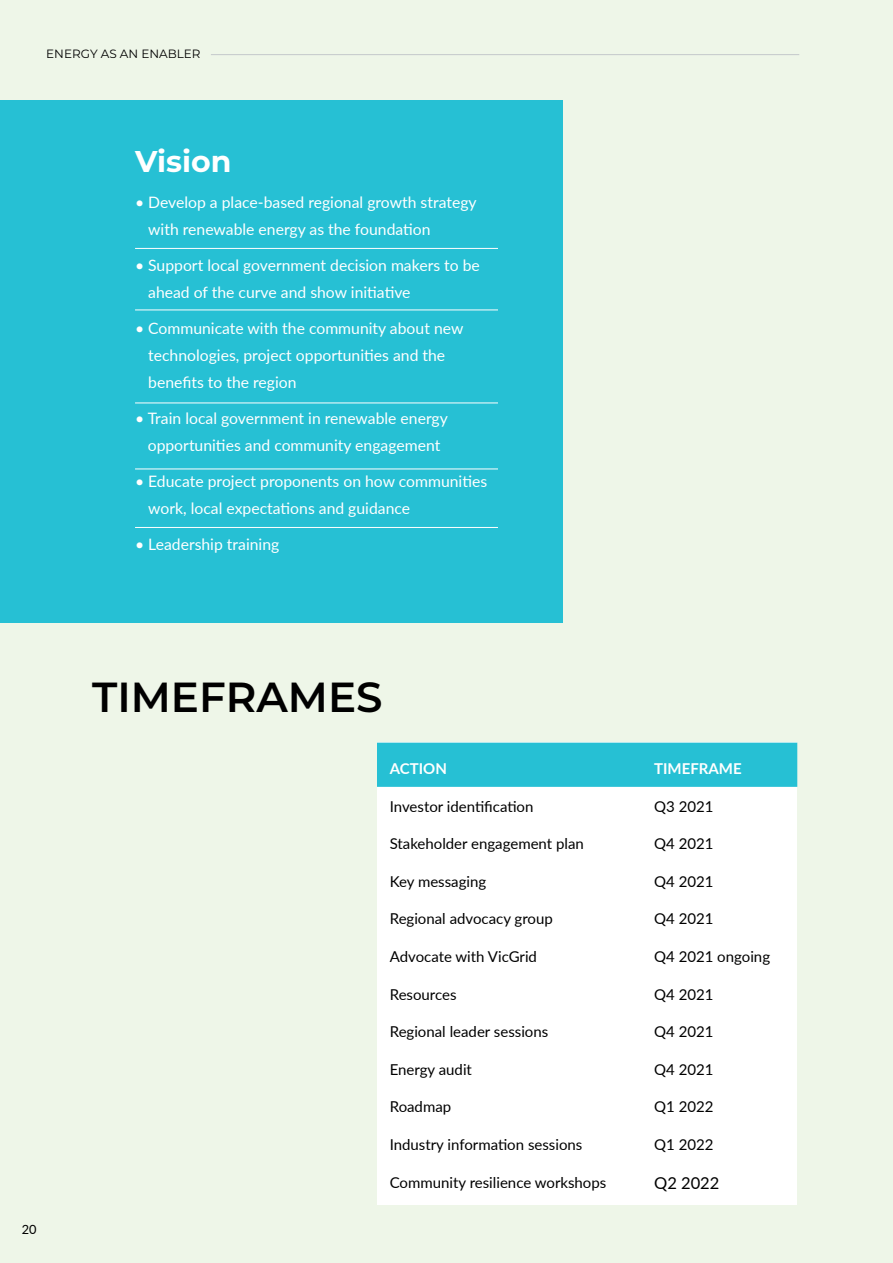
<style>
.page{position:relative;width:893px;height:1263px;background:#eef6e8}
.page>*{position:absolute;margin:0;border:0;box-sizing:border-box;transform-origin:0 0}
.t1{font:600 42px "Montserrat";color:#000}
.t2{font:700 30px "Montserrat";color:#fff}
.t3{font:16.5px "Lato";color:#000}
.t4{font:15.75px/27px "Lato";color:#fff}
.t5{font:15px "Lato";color:#000}
.t6{font:700 15px "Lato";color:#fff}
.t7{font:12.75px "Lato";color:#000}
.t8{font:12px "Montserrat";color:#000}
</style>
<div class="page">
<div style="left:0;top:100px;width:563px;height:522px;background:#26c0d4"></div>
<hr style="left:135px;top:248px;width:363px;height:1px;background:#fff">
<hr style="left:135px;top:310px;width:363px;height:1px;background:#fff">
<hr style="left:135px;top:403px;width:363px;height:1px;background:#fff">
<hr style="left:135px;top:469px;width:363px;height:1px;background:#fff">
<hr style="left:135px;top:527px;width:363px;height:1px;background:#fff">
<hr style="left:211px;top:54px;width:588px;height:1px;background:#c4c8cb">
<div style="left:377px;top:743px;width:420px;height:462px;background:#fff"></div>
<div style="left:377px;top:743px;width:420px;height:44px;background:#26c0d4"></div>
<p class="t8" style="left:46px;top:45px;width:156px">ENERGY AS AN ENABLER</p>
<h2 class="t2" style="left:135px;top:140px;width:98px">Vision</h2>
<p class="t4" style="left:148px;top:188px;width:330px;text-indent:-13px">• Develop a place-based regional growth strategy with renewable energy as the foundation</p>
<p class="t4" style="left:148px;top:251px;width:333px;text-indent:-13px">• Support local government decision makers to be ahead of the curve and show initiative</p>
<p class="t4" style="left:148px;top:314px;width:317px;text-indent:-13px">• Communicate with the community about new technologies, project opportunities and the benefits to the region</p>
<p class="t4" style="left:135px;top:404px;width:314px;text-align:center">• Train local government in renewable energy opportunities and community engagement</p>
<p class="t4" style="left:148px;top:467px;width:341px;text-indent:-13px">• Educate project proponents on how communities work, local expectations and guidance</p>
<p class="t4" style="left:135px;top:530px;width:146px">• Leadership training</p>
<p class="t7" style="left:22px;top:1221px;width:16px">20</p>
<h1 class="t1" style="left:92px;top:668px;width:292px">TIMEFRAMES</h1>
<p class="t6" style="left:390px;top:758px;width:59px">ACTION</p>
<p class="t6" style="left:654px;top:758px;width:89px">TIMEFRAME</p>
<p class="t5" style="left:390px;top:795px;width:145px">Investor identification</p>
<p class="t5" style="left:654px;top:795px;width:61px">Q3 2021</p>
<p class="t5" style="left:390px;top:833px;width:196px">Stakeholder engagement plan</p>
<p class="t5" style="left:654px;top:833px;width:61px">Q4 2021</p>
<p class="t5" style="left:390px;top:871px;width:98px">Key messaging</p>
<p class="t5" style="left:654px;top:871px;width:61px">Q4 2021</p>
<p class="t5" style="left:390px;top:908px;width:165px">Regional advocacy group</p>
<p class="t5" style="left:654px;top:908px;width:61px">Q4 2021</p>
<p class="t5" style="left:390px;top:946px;width:149px">Advocate with VicGrid</p>
<p class="t5" style="left:654px;top:946px;width:118px">Q4 2021 ongoing</p>
<p class="t5" style="left:390px;top:983px;width:68px">Resources</p>
<p class="t5" style="left:654px;top:983px;width:61px">Q4 2021</p>
<p class="t5" style="left:390px;top:1021px;width:160px">Regional leader sessions</p>
<p class="t5" style="left:654px;top:1021px;width:61px">Q4 2021</p>
<p class="t5" style="left:390px;top:1059px;width:84px">Energy audit</p>
<p class="t5" style="left:654px;top:1059px;width:61px">Q4 2021</p>
<p class="t5" style="left:390px;top:1096px;width:63px">Roadmap</p>
<p class="t5" style="left:654px;top:1096px;width:61px">Q1 2022</p>
<p class="t5" style="left:390px;top:1134px;width:194px">Industry information sessions</p>
<p class="t5" style="left:654px;top:1134px;width:61px">Q1 2022</p>
<p class="t5" style="left:390px;top:1171px;width:218px">Community resilience workshops</p>
<p class="t3" style="left:654px;top:1171px;width:67px">Q2 2022</p>
</div>
